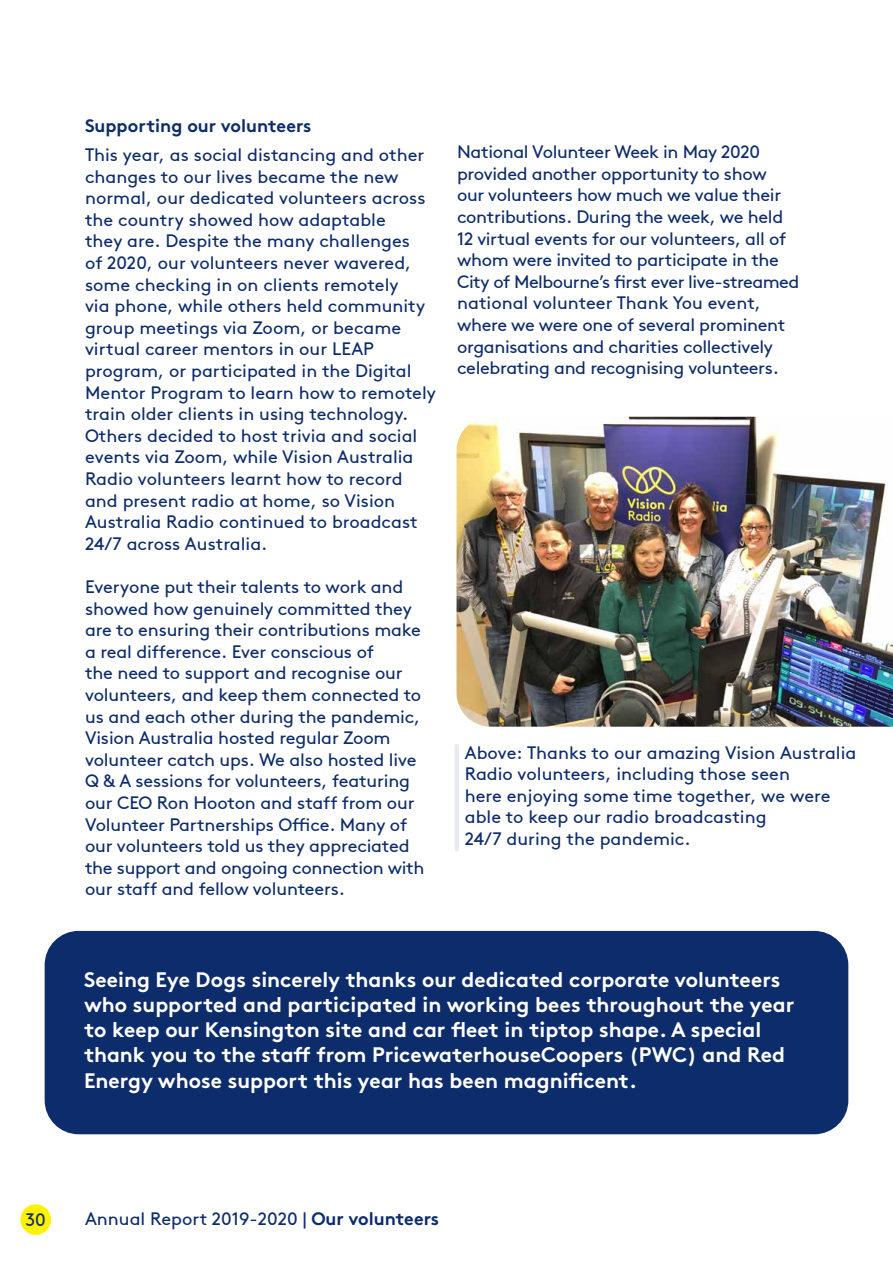
<style>
.page{position:relative;width:893px;height:1263px;background:#fff}
.page>*{position:absolute;margin:0;border:0;box-sizing:border-box;transform-origin:0 0}
.t1{font:700 21px/25.2px "Brown";color:#fff}
.t2{font:18px/21.6px "Brown";letter-spacing:-.01em;color:#0d2c6c}
.t3{font:700 18px "Brown";color:#0d2c6c}
.s1{font-weight:700}
</style>
<div class="page">
<img style="left:457px;top:417px;width:436px;height:310px">
<div style="left:454px;top:746px;width:5px;height:103px;background:#e7eaf0"></div>
<div style="left:45px;top:931px;width:803px;height:203px;background:#0d2c6c;border-radius:34px"></div>
<div style="left:20px;top:1204px;width:31px;height:31px;background:#fff200;border-radius:50%"></div>
<h3 class="t3" style="left:85px;top:111px;width:228px">Supporting our volunteers</h3>
<p class="t2" style="left:85px;top:144px;width:352px">This year, as social distancing and other changes to our lives became the new normal, our dedicated volunteers across the country showed how adaptable<br>they are. Despite the many challenges<br>of 2020, our volunteers never wavered, some checking in on clients remotely<br>via phone, while others held community group meetings via Zoom, or became virtual career mentors in our LEAP program, or participated in the Digital Mentor Program to learn how to remotely train older clients in using technology.<br>Others decided to host trivia and social events via Zoom, while Vision Australia Radio volunteers learnt how to record and present radio at home, so Vision Australia Radio continued to broadcast 24/7 across Australia.</p>
<p class="t2" style="left:85px;top:576px;width:341px">Everyone put their talents to work and showed how genuinely committed they are to ensuring their contributions make a real difference. Ever conscious of<br>the need to support and recognise our volunteers, and keep them connected to us and each other during the pandemic, Vision Australia hosted regular Zoom volunteer catch ups. We also hosted live Q &amp; A sessions for volunteers, featuring our CEO Ron Hooton and staff from our Volunteer Partnerships Office. Many of our volunteers told us they appreciated the support and ongoing connection with our staff and fellow volunteers.</p>
<p class="t2" style="left:457px;top:141px;width:344px">National Volunteer Week in May 2020 provided another opportunity to show<br>our volunteers how much we value their contributions. During the week, we held 12 virtual events for our volunteers, all of whom were invited to participate in the City of Melbourne’s first ever live-streamed national volunteer Thank You event, where we were one of several prominent organisations and charities collectively celebrating and recognising volunteers.</p>
<p class="t2" style="left:465px;top:742px;width:393px">Above: Thanks to our amazing Vision Australia Radio volunteers, including those seen<br>here enjoying some time together, we were able to keep our radio broadcasting<br>24/7 during the pandemic.</p>
<p class="t1" style="left:84px;top:964px;width:712px">Seeing Eye Dogs sincerely thanks our dedicated corporate volunteers who supported and participated in working bees throughout the year to keep our Kensington site and car fleet in tiptop shape. A special thank you to the staff from PricewaterhouseCoopers (PWC) and Red Energy whose support this year has been magnificent.</p>
<p class="t2" style="left:26px;top:1209px;width:22px">30</p>
<p class="t2" style="left:85px;top:1208px;width:356px">Annual Report 2019-2020 | <span class="s1">Our volunteers</span></p>
</div>
